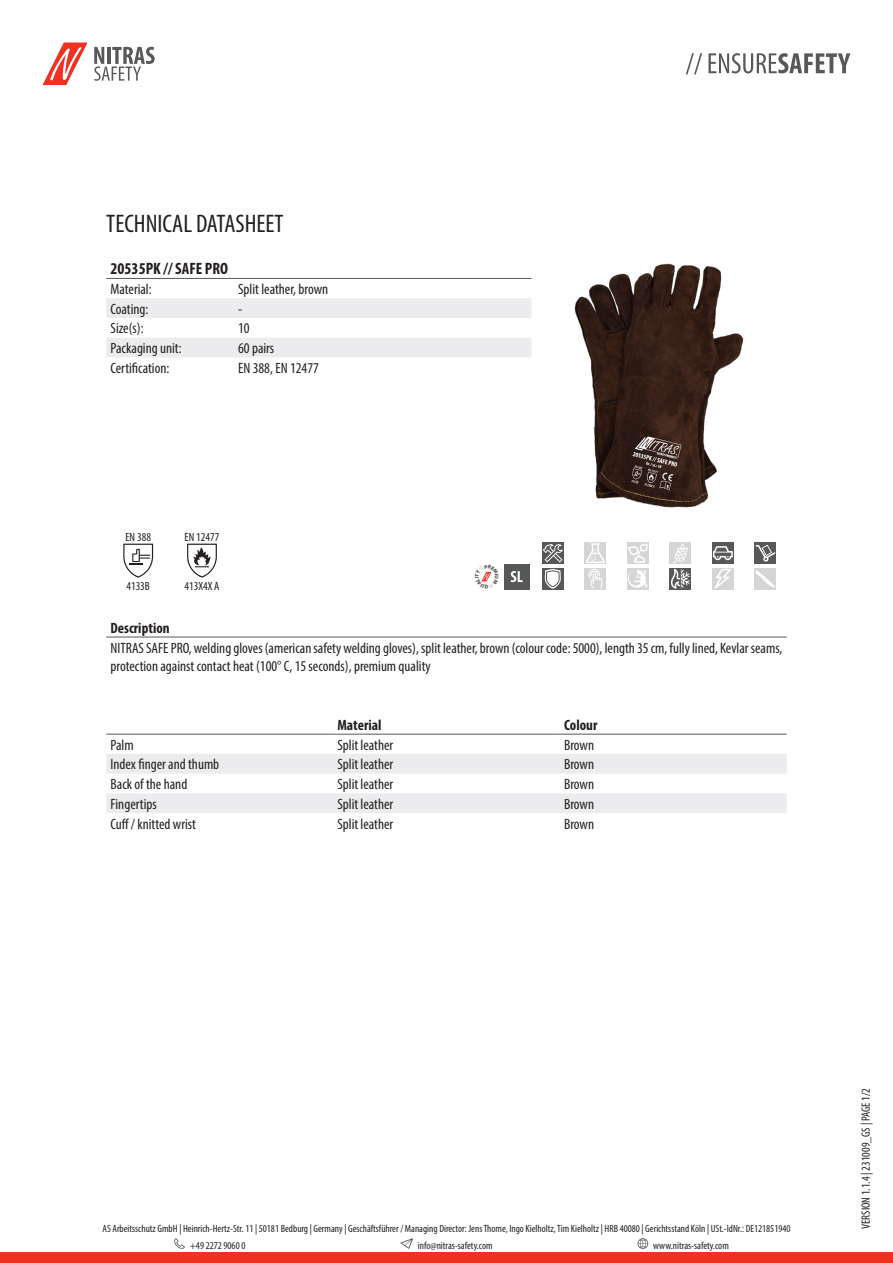
<style>
.page{position:relative;width:893px;height:1263px;background:#fff}
.page>*{position:absolute;margin:0;border:0;box-sizing:border-box;transform-origin:0 0}
.t1{font:condensed 25.5px "Myriad Pro";color:#231f20}
.t2{font:700 condensed 16.5px "Myriad Pro";color:#231f20}
.t3{font:condensed 15px/18px "Myriad Pro";color:#231f20}
.t4{font:700 condensed 15px "Myriad Pro";color:#231f20}
.t5{font:condensed 12px "Myriad Pro";color:#231f20}
.t6{font:condensed 10.5px/17px "Myriad Pro";color:#231f20}
</style>
<div class="page">
<div style="left:0;top:1252px;width:893px;height:11px;background:#ef3122"></div>
<svg style="left:174px;top:1238px;width:11px;height:11px"></svg>
<svg style="left:400px;top:1238px;width:13px;height:11px"></svg>
<svg style="left:638px;top:1238px;width:10px;height:11px"></svg>
<svg style="left:43px;top:43px;width:45px;height:42px"></svg>
<svg style="left:94px;top:47px;width:61px;height:34px"></svg>
<svg style="left:686px;top:53px;width:16px;height:21px"></svg>
<svg style="left:708px;top:53px;width:142px;height:20px"></svg>
<svg style="left:106px;top:298px;width:425px;height:59px"></svg>
<hr style="left:106px;top:278px;width:128px;height:1px;background:#57585a">
<hr style="left:234px;top:278px;width:297px;height:1px;background:#57585a">
<img style="left:531px;top:263px;width:213px;height:245px">
<svg style="left:123px;top:544px;width:30px;height:34px"></svg>
<svg style="left:187px;top:544px;width:30px;height:34px"></svg>
<div style="left:504px;top:564px;width:25px;height:25px;background:#57585a"></div>
<svg style="left:511px;top:571px;width:12px;height:11px"></svg>
<div style="left:542px;top:542px;width:21px;height:22px;background:#57585a"></div>
<svg style="left:543px;top:544px;width:20px;height:18px"></svg>
<div style="left:585px;top:542px;width:21px;height:22px;background:#d5d5d6"></div>
<svg style="left:586px;top:543px;width:19px;height:20px"></svg>
<div style="left:627px;top:542px;width:21px;height:22px;background:#d5d5d6"></div>
<svg style="left:628px;top:544px;width:20px;height:19px"></svg>
<div style="left:670px;top:542px;width:21px;height:22px;background:#d5d5d6"></div>
<svg style="left:673px;top:543px;width:15px;height:20px"></svg>
<div style="left:712px;top:542px;width:21px;height:22px;background:#57585a"></div>
<svg style="left:713px;top:546px;width:20px;height:14px"></svg>
<div style="left:755px;top:542px;width:21px;height:22px;background:#57585a"></div>
<svg style="left:755px;top:545px;width:20px;height:17px"></svg>
<div style="left:542px;top:568px;width:21px;height:21px;background:#57585a"></div>
<svg style="left:544px;top:569px;width:17px;height:20px"></svg>
<div style="left:585px;top:568px;width:21px;height:21px;background:#d5d5d6"></div>
<svg style="left:588px;top:569px;width:14px;height:20px"></svg>
<div style="left:627px;top:568px;width:21px;height:21px;background:#d5d5d6"></div>
<svg style="left:628px;top:570px;width:20px;height:18px"></svg>
<div style="left:670px;top:568px;width:21px;height:21px;background:#57585a"></div>
<svg style="left:671px;top:569px;width:19px;height:20px"></svg>
<div style="left:712px;top:568px;width:21px;height:21px;background:#d5d5d6"></div>
<svg style="left:715px;top:569px;width:16px;height:20px"></svg>
<div style="left:755px;top:568px;width:21px;height:21px;background:#d5d5d6"></div>
<svg style="left:755px;top:570px;width:20px;height:18px"></svg>
<hr style="left:106px;top:637px;width:681px;height:1px;background:#57585a">
<svg style="left:106px;top:754px;width:681px;height:59px"></svg>
<hr style="left:106px;top:734px;width:227px;height:1px;background:#57585a">
<hr style="left:333px;top:734px;width:227px;height:1px;background:#57585a">
<hr style="left:560px;top:734px;width:227px;height:1px;background:#57585a">
<svg style="left:481px;top:572px;width:11px;height:10px"></svg>
<p class="t1" style="left:106px;top:208px;width:179px">TECHNICAL DATASHEET</p>
<p class="t2" style="left:111px;top:258px;width:119px">20535PK // SAFE PRO</p>
<p class="t3" style="left:111px;top:280px;width:43px">Material:</p>
<p class="t3" style="left:238px;top:280px;width:92px">Split leather, brown</p>
<p class="t3" style="left:111px;top:300px;width:39px">Coating:</p>
<p class="t3" style="left:238px;top:300px;width:6px">-</p>
<p class="t3" style="left:111px;top:319px;width:35px">Size(s):</p>
<p class="t3" style="left:238px;top:319px;width:13px">10</p>
<p class="t3" style="left:111px;top:339px;width:73px">Packaging unit:</p>
<p class="t3" style="left:238px;top:339px;width:38px">60 pairs</p>
<p class="t3" style="left:111px;top:359px;width:60px">Certification:</p>
<p class="t3" style="left:238px;top:359px;width:82px">EN 388, EN 12477</p>
<p class="t5" style="left:125px;top:529px;width:27px">EN 388</p>
<p class="t5" style="left:185px;top:529px;width:36px">EN 12477</p>
<p class="t5" style="left:126px;top:578px;width:25px">4133B</p>
<p class="t5" style="left:184px;top:578px;width:36px">413X4X A</p>
<p class="t4" style="left:111px;top:618px;width:61px">Description</p>
<p class="t3" style="left:111px;top:638px;width:673px">NITRAS SAFE PRO, welding gloves (american safety welding gloves), split leather, brown (colour code: 5000), length 35 cm, fully lined, Kevlar seams, protection against contact heat (100° C, 15 seconds), premium quality</p>
<p class="t4" style="left:337px;top:715px;width:46px">Material</p>
<p class="t4" style="left:564px;top:715px;width:35px">Colour</p>
<p class="t3" style="left:111px;top:735px;width:25px">Palm</p>
<p class="t3" style="left:337px;top:735px;width:57px">Split leather</p>
<p class="t3" style="left:564px;top:735px;width:31px">Brown</p>
<p class="t3" style="left:111px;top:755px;width:110px">Index finger and thumb</p>
<p class="t3" style="left:337px;top:755px;width:57px">Split leather</p>
<p class="t3" style="left:564px;top:755px;width:31px">Brown</p>
<p class="t3" style="left:111px;top:775px;width:78px">Back of the hand</p>
<p class="t3" style="left:337px;top:775px;width:57px">Split leather</p>
<p class="t3" style="left:564px;top:775px;width:31px">Brown</p>
<p class="t3" style="left:111px;top:795px;width:48px">Fingertips</p>
<p class="t3" style="left:337px;top:795px;width:57px">Split leather</p>
<p class="t3" style="left:564px;top:795px;width:31px">Brown</p>
<p class="t3" style="left:111px;top:814px;width:87px">Cuff / knitted wrist</p>
<p class="t3" style="left:337px;top:814px;width:57px">Split leather</p>
<p class="t3" style="left:564px;top:814px;width:31px">Brown</p>
<p class="t6" style="left:190px;top:1220px;width:602px;text-indent:-87px">AS Arbeitsschutz GmbH | Heinrich-Hertz-Str. 11 | 50181 Bedburg | Germany | Geschäftsführer / Managing Director: Jens Thome, Ingo Kielholtz, Tim Kielholtz | HRB 40080 | Gerichtsstand Köln | USt.-IdNr.: DE121851940 +49 2272 9060 0</p>
<p class="t6" style="left:418px;top:1237px;width:76px">info@nitras-safety.com</p>
<p class="t6" style="left:653px;top:1237px;width:77px">www.nitras-safety.com</p>
<p class="t5" style="left:859px;top:1229px;width:142px;rotate:-90deg">VERSION 1.1.4 | 231009_GS | PAGE 1/2</p>
</div>
